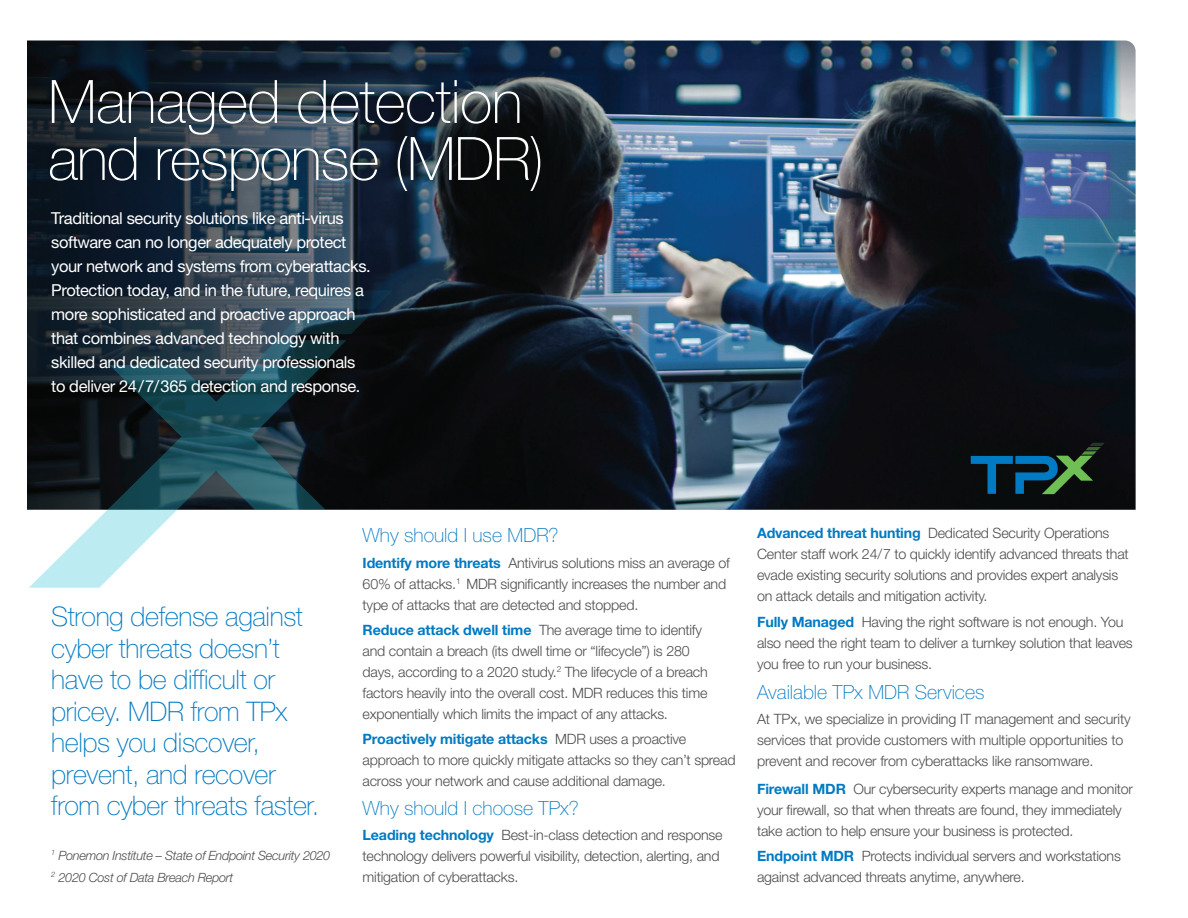
<style>
.page{position:relative;width:1188px;height:918px;background:#fff}
.page>*{position:absolute;margin:0;border:0;box-sizing:border-box;transform-origin:0 0}
.t1{font:100 60px/57px "Helvetica Neue";letter-spacing:-.01em;color:#fff}
.t2{font:100 27px/31.5px "Helvetica Neue";letter-spacing:-.015em;color:#007ac2}
.t3{font:100 19.5px "Helvetica Neue";color:#007ac2}
.t4{font:16.5px/24px "Helvetica Neue";letter-spacing:-.025em;color:#fff}
.t5{font:300 14.25px/21px "Helvetica Neue";letter-spacing:-.015em;color:#4b4c4d}
.t6{font:italic 300 12.75px/22px "Helvetica Neue";letter-spacing:-.025em;color:#4b4c4d}
.s1{font-weight:700;color:#007ac2}
</style>
<div class="page">
<img style="left:27px;top:40px;width:1109px;height:470px">
<svg style="left:29px;top:365px;width:297px;height:223px"></svg>
<svg style="left:258px;top:340px;width:88px;height:19px;background:#1b3d47"></svg>
<svg style="left:281px;top:315px;width:89px;height:19px;background:#25414d"></svg>
<svg style="left:305px;top:290px;width:88px;height:19px;background:#324b5d"></svg>
<svg style="left:970px;top:443px;width:135px;height:52px;background:#123538"></svg>
<h1 class="t1" style="left:48px;top:73px;width:498px">Managed detection and response (MDR)</h1>
<p class="t4" style="left:51px;top:206px;width:321px">Traditional security solutions like anti-virus software can no longer adequately protect your network and systems from cyberattacks.<br>Protection today, and in the future, requires a more sophisticated and proactive approach that combines advanced technology with skilled and dedicated security professionals to deliver 24/7/365 detection and response.</p>
<h2 class="t2" style="left:51px;top:601px;width:269px">Strong defense against cyber threats doesn’t have to be difficult or pricey. MDR from TPx helps you discover, prevent, and recover from cyber threats faster.</h2>
<p class="t6" style="left:51px;top:844px;width:281px"><sup>1</sup> Ponemon Institute – State of Endpoint Security 2020<br><sup>2</sup> 2020 Cost of Data Breach Report</p>
<h3 class="t3" style="left:363px;top:524px;width:198px">Why should I use MDR?</h3>
<p class="t5" style="left:363px;top:552px;width:369px"><span class="s1">Identify more threats</span> Antivirus solutions miss an average of<br>60% of attacks.<sup>1</sup> MDR significantly increases the number and type of attacks that are detected and stopped.</p>
<p class="t5" style="left:363px;top:619px;width:347px"><span class="s1">Reduce attack dwell time</span> The average time to identify and contain a breach (its dwell time or “lifecycle”) is 280 days, according to a 2020 study.<sup>2</sup> The lifecycle of a breach factors heavily into the overall cost. MDR reduces this time exponentially which limits the impact of any attacks.</p>
<p class="t5" style="left:363px;top:729px;width:374px"><span class="s1">Proactively mitigate attacks</span> MDR uses a proactive approach to more quickly mitigate attacks so they can’t spread across your network and cause additional damage.</p>
<h3 class="t3" style="left:363px;top:796px;width:218px">Why should I choose TPx?</h3>
<p class="t5" style="left:363px;top:824px;width:361px"><span class="s1">Leading technology</span> Best-in-class detection and response technology delivers powerful visibility, detection, alerting, and mitigation of cyberattacks.</p>
<p class="t5" style="left:757px;top:522px;width:373px"><span class="s1">Advanced threat hunting</span> Dedicated Security Operations Center staff work 24/7 to quickly identify advanced threats that evade existing security solutions and provides expert analysis on attack details and mitigation activity.</p>
<p class="t5" style="left:757px;top:611px;width:377px"><span class="s1">Fully Managed</span> Having the right software is not enough. You also need the right team to deliver a turnkey solution that leaves you free to run your business.</p>
<h3 class="t3" style="left:757px;top:681px;width:229px">Available TPx MDR Services</h3>
<p class="t5" style="left:757px;top:708px;width:375px">At TPx, we specialize in providing IT management and security services that provide customers with multiple opportunities to prevent and recover from cyberattacks like ransomware.</p>
<p class="t5" style="left:757px;top:778px;width:377px"><span class="s1">Firewall MDR</span> Our cybersecurity experts manage and monitor your firewall, so that when threats are found, they immediately take action to help ensure your business is protected.</p>
<p class="t5" style="left:757px;top:845px;width:365px"><span class="s1">Endpoint MDR</span> Protects individual servers and workstations against advanced threats anytime, anywhere.</p>
</div>
